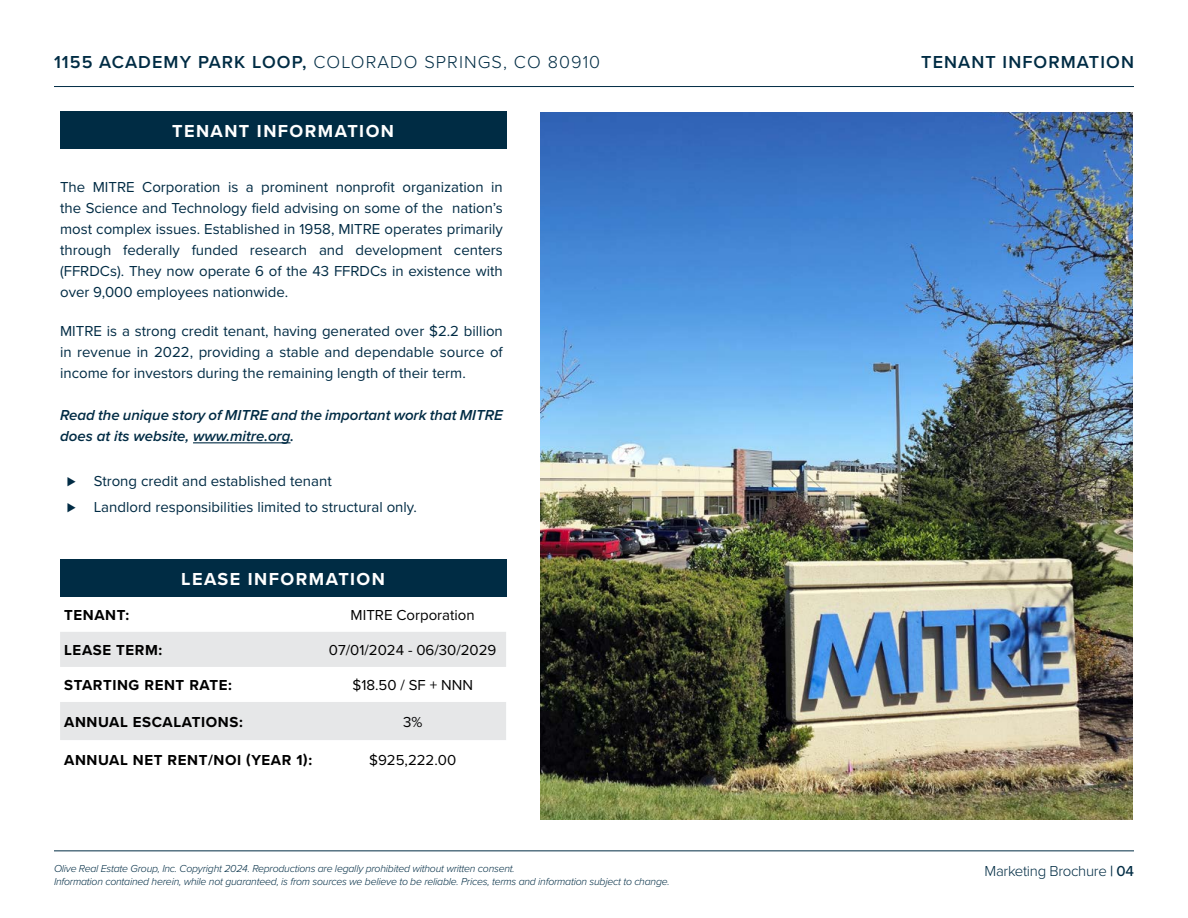
<style>
.page{position:relative;width:1188px;height:918px;background:#fff}
.page>*{position:absolute;margin:0;border:0;box-sizing:border-box;transform-origin:0 0}
.t1{font:300 18px "Proxima Nova";letter-spacing:.06em;color:#002c44}
.t2{font:700 18px "Proxima Nova";letter-spacing:.08em;color:#fff}
.t3{font:600 18px "Proxima Nova";letter-spacing:.06em;color:#002c44}
.t4{font:15px/21px "Proxima Nova";color:#002b44;text-align:justify}
.t5{font:italic 600 15px/21px "Proxima Nova";color:#002b44}
.t6{font:700 15px "Proxima Nova";letter-spacing:.04em;color:#000}
.t7{font:15px "Proxima Nova";color:#000}
.t8{font:300 15px "Proxima Nova";letter-spacing:-.02em;color:#002c44}
.t9{font:italic 300 10.5px "Proxima Nova";letter-spacing:-.02em;color:#002c44}
.s1{font-weight:600}
.s2{font-family:"Proxima Nova Cond"}
.s3{font-weight:500}
</style>
<div class="page">
<img style="left:540px;top:112px;width:592px;height:708px">
<hr style="left:193px;top:442px;width:98px;height:1px;background:#002b44">
<div style="left:60px;top:559px;width:446px;height:38px;background:#002c44"></div>
<svg style="left:60px;top:632px;width:446px;height:108px;fill:#e6e7e8"></svg>
<div style="left:60px;top:111px;width:446px;height:38px;background:#002c44"></div>
<hr style="left:54px;top:850px;width:1080px;height:1px;background:#002c44">
<hr style="left:54px;top:86px;width:1080px;height:1px;background:#002c44">
<p class="t1" style="left:54px;top:49px;width:548px"><span class="s1">1155 ACADEMY PARK LOOP,</span> COLORADO SPRINGS, CO 80910</p>
<p class="t3" style="left:921px;top:49px;width:214px">TENANT INFORMATION</p>
<p class="t2" style="left:172px;top:118px;width:223px">TENANT INFORMATION</p>
<p class="t4" style="left:60px;top:175px;width:444px">The MITRE Corporation is a prominent nonprofit organization in the Science and Technology field advising on some of the nation’s most complex issues. Established in 1958, MITRE operates primarily through federally funded research and development centers (FFRDCs). They now operate 6 of the 43 FFRDCs in existence with over 9,000 employees nationwide.</p>
<p class="t4" style="left:60px;top:319px;width:444px">MITRE is a strong credit tenant, having generated over $2.2 billion in revenue in 2022, providing a stable and dependable source of income for investors during the remaining length of their term.</p>
<p class="t5" style="left:60px;top:404px;width:444px">Read the unique story of MITRE and the important work that MITRE does at its website, www.mitre.org.</p>
<p class="t4" style="left:67px;top:467px;width:352px;line-height:26.4px"><span class="s2">⊲</span> Strong credit and established tenant<br><span class="s2">⊲</span> Landlord responsibilities limited to structural only.</p>
<p class="t2" style="left:181px;top:566px;width:205px">LEASE INFORMATION</p>
<p class="t6" style="left:64px;top:604px;width:66px">TENANT:</p>
<p class="t7" style="left:351px;top:604px;width:126px">MITRE Corporation</p>
<p class="t6" style="left:64px;top:639px;width:100px">LEASE TERM:</p>
<p class="t7" style="left:329px;top:639px;width:169px">07/01/2024 - 06/30/2029</p>
<p class="t6" style="left:64px;top:674px;width:169px">STARTING RENT RATE:</p>
<p class="t7" style="left:352px;top:674px;width:122px">$18.50 / SF + NNN</p>
<p class="t6" style="left:64px;top:711px;width:180px">ANNUAL ESCALATIONS:</p>
<p class="t7" style="left:403px;top:711px;width:21px">3%</p>
<p class="t6" style="left:64px;top:749px;width:249px">ANNUAL NET RENT/NOI (YEAR 1):</p>
<p class="t7" style="left:369px;top:749px;width:89px">$925,222.00</p>
<p class="t9" style="left:54px;top:861px;width:462px">Olive Real Estate Group, Inc. Copyright 2024. Reproductions are legally prohibited without written consent.</p>
<p class="t8" style="left:985px;top:860px;width:151px">Marketing Brochure <span class="s3">| 04</span></p>
<p class="t9" style="left:54px;top:874px;width:617px">Information contained herein, while not guaranteed, is from sources we believe to be reliable. Prices, terms and information subject to change.</p>
</div>
